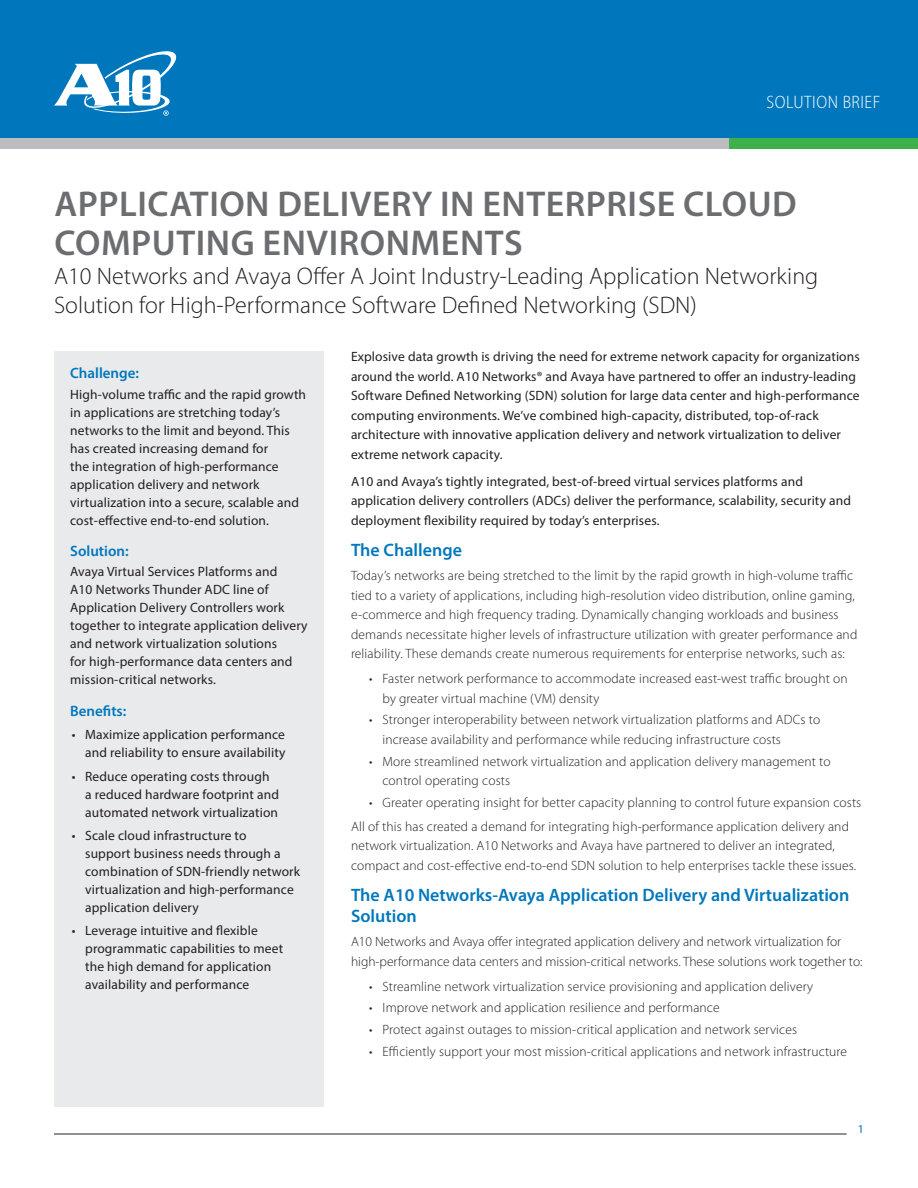
<style>
.page{position:relative;width:918px;height:1188px;background:#fff}
.page>*{position:absolute;margin:0;border:0;box-sizing:border-box;transform-origin:0 0}
.t1{font:600 36px/39px "Myriad Pro";letter-spacing:.015em;color:#6c6d70}
.Subtitle{font:300 24px/28.8px "Myriad Pro";color:#231f20}
.L1_Head{font:600 18px/21px "Myriad Pro";color:#0077bd}
.t2{font:300 semi-condensed 18px "Myriad Pro";letter-spacing:.03em;color:#fff}
.Sidebar_heads{font:600 15px "Myriad Pro";color:#0077bd}
.body_text{font:300 13.5px/19.5px "Myriad Pro";letter-spacing:.01em;color:#231f20}
.Overview_text{font:13.5px/18px "Myriad Pro";letter-spacing:.01em;color:#231f20}
.Sidebar_text{font:13.5px/18px "Myriad Pro";letter-spacing:.01em;color:#231f20}
.t3{font:12px "Myriad Pro";color:#0077bd}
</style>
<div class="page">
<div style="left:0;top:0;width:918px;height:148px;background:#0077bd"></div>
<svg style="left:54px;top:51px;width:123px;height:65px"></svg>
<hr style="left:54px;top:1133px;width:793px;height:2px;background:#6c6d70">
<div style="left:0;top:138px;width:918px;height:10px;background:#bcbdc0"></div>
<div style="left:729px;top:138px;width:189px;height:10px;background:#3eb049"></div>
<div style="left:54px;top:351px;width:270px;height:756px;background:#e9eaeb"></div>
<h3 class="t2" style="left:767px;top:92px;width:115px">SOLUTION BRIEF</h3>
<p class="t1" style="left:54px;top:184px;width:744px">APPLICATION DELIVERY IN ENTERPRISE CLOUD<br>COMPUTING ENVIRONMENTS</p>
<p class="Subtitle" style="left:54px;top:262px;width:766px">A10 Networks and Avaya Offer A Joint Industry-Leading Application Networking<br>Solution for High-Performance Software Defined Networking (SDN)</p>
<p class="Sidebar_heads" style="left:70px;top:364px;width:70px">Challenge:</p>
<p class="Sidebar_text" style="left:70px;top:385px;width:237px">High-volume traffic and the rapid growth in applications are stretching today’s networks to the limit and beyond. This has created increasing demand for<br>the integration of high-performance application delivery and network virtualization into a secure, scalable and cost-effective end-to-end solution.</p>
<p class="Sidebar_heads" style="left:70px;top:542px;width:60px">Solution:</p>
<p class="Sidebar_text" style="left:70px;top:563px;width:239px">Avaya Virtual Services Platforms and<br>A10 Networks Thunder ADC line of Application Delivery Controllers work together to integrate application delivery and network virtualization solutions<br>for high-performance data centers and mission-critical networks.</p>
<p class="Sidebar_heads" style="left:70px;top:701px;width:58px">Benefits:</p>
<p class="Overview_text" style="left:72px;top:725px;width:215px;text-align:right">• Maximize application performance and reliability to ensure availability</p>
<p class="Overview_text" style="left:85px;top:767px;width:195px;text-indent:-14px">• Reduce operating costs through a reduced hardware footprint and automated network virtualization</p>
<p class="Overview_text" style="left:85px;top:826px;width:217px;text-indent:-14px">• Scale cloud infrastructure to<br>support business needs through a combination of SDN-friendly network virtualization and high-performance application delivery</p>
<p class="Overview_text" style="left:85px;top:922px;width:199px;text-indent:-14px">• Leverage intuitive and flexible programmatic capabilities to meet the high demand for application availability and performance</p>
<p class="Overview_text" style="left:351px;top:347px;width:510px;line-height:19.5px">Explosive data growth is driving the need for extreme network capacity for organizations around the world. A10 Networks® and Avaya have partnered to offer an industry-leading Software Defined Networking (SDN) solution for large data center and high-performance computing environments. We’ve combined high-capacity, distributed, top-of-rack architecture with innovative application delivery and network virtualization to deliver extreme network capacity.</p>
<p class="Overview_text" style="left:351px;top:471px;width:502px;line-height:19.5px">A10 and Avaya’s tightly integrated, best-of-breed virtual services platforms and application delivery controllers (ADCs) deliver the performance, scalability, security and deployment flexibility required by today’s enterprises.</p>
<p class="L1_Head" style="left:351px;top:539px;width:112px">The Challenge</p>
<p class="body_text" style="left:351px;top:566px;width:508px">Today’s networks are being stretched to the limit by the rapid growth in high-volume traffic tied to a variety of applications, including high-resolution video distribution, online gaming, e-commerce and high frequency trading. Dynamically changing workloads and business demands necessitate higher levels of infrastructure utilization with greater performance and reliability. These demands create numerous requirements for enterprise networks, such as:</p>
<p class="body_text" style="left:382px;top:669px;width:467px;text-indent:-14px">• Faster network performance to accommodate increased east-west traffic brought on by greater virtual machine (VM) density</p>
<p class="body_text" style="left:382px;top:710px;width:439px;text-indent:-14px">• Stronger interoperability between network virtualization platforms and ADCs to increase availability and performance while reducing infrastructure costs</p>
<p class="body_text" style="left:382px;top:752px;width:450px;text-indent:-14px">• More streamlined network virtualization and application delivery management to control operating costs</p>
<p class="body_text" style="left:369px;top:793px;width:494px">• Greater operating insight for better capacity planning to control future expansion costs</p>
<p class="body_text" style="left:351px;top:816px;width:507px">All of this has created a demand for integrating high-performance application delivery and network virtualization. A10 Networks and Avaya have partnered to deliver an integrated, compact and cost-effective end-to-end SDN solution to help enterprises tackle these issues.</p>
<p class="L1_Head" style="left:351px;top:884px;width:500px">The A10 Networks-Avaya Application Delivery and Virtualization<br>Solution</p>
<p class="body_text" style="left:351px;top:932px;width:513px">A10 Networks and Avaya offer integrated application delivery and network virtualization for high-performance data centers and mission-critical networks. These solutions work together to:</p>
<p class="body_text" style="left:369px;top:977px;width:446px">• Streamline network virtualization service provisioning and application delivery</p>
<p class="body_text" style="left:369px;top:998px;width:352px">• Improve network and application resilience and performance</p>
<p class="body_text" style="left:369px;top:1020px;width:430px">• Protect against outages to mission-critical application and network services</p>
<p class="body_text" style="left:369px;top:1041px;width:480px">• Efficiently support your most mission-critical applications and network infrastructure</p>
<p class="t3" style="left:858px;top:1122px;width:8px">1</p>
</div>
